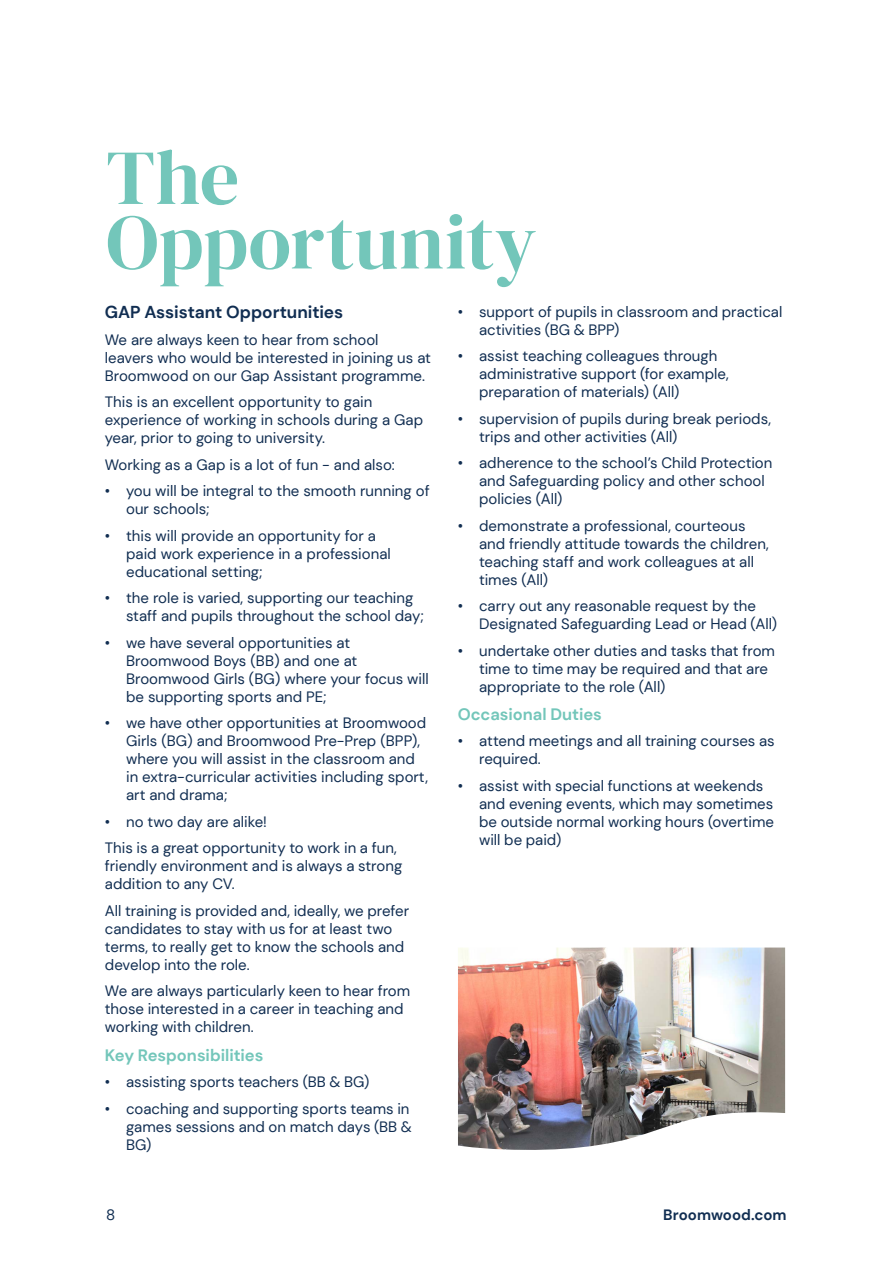
<style>
.page{position:relative;width:893px;height:1263px;background:#fff}
.page>*{position:absolute;margin:0;border:0;box-sizing:border-box;transform-origin:0 0}
.t1{font:77.7px/64.5px "DM Serif Display";letter-spacing:.005em;color:#73c6ba}
.t2{font:700 17.25px "DM Sans";letter-spacing:-.005em;color:#112e52}
.t3{font:700 16.5px "DM Sans";letter-spacing:-.005em;color:#73c6ba}
.t4{font:15px/18px "DM Sans";color:#112e52}
.t5{font:700 15px "DM Sans";color:#112e52}
</style>
<div class="page">
<img style="left:458px;top:947px;width:327px;height:203px">
<h1 class="t1" style="left:106px;top:153px;width:432px">The<br>Opportunity</h1>
<p class="t2" style="left:105px;top:306px;width:240px">GAP Assistant Opportunities</p>
<p class="t4" style="left:105px;top:330px;width:328px">We are always keen to hear from school<br>leavers who would be interested in joining us at<br>Broomwood on our Gap Assistant programme.</p>
<p class="t4" style="left:105px;top:394px;width:320px">This is an excellent opportunity to gain experience of working in schools during a Gap year, prior to going to university.</p>
<p class="t4" style="left:105px;top:455px;width:291px">Working as a Gap is a lot of fun - and also:</p>
<p class="t4" style="left:126px;top:483px;width:305px;text-indent:-21px">• you will be integral to the smooth running of our schools;</p>
<p class="t4" style="left:126px;top:527px;width:266px;text-indent:-21px">• this will provide an opportunity for a paid work experience in a professional educational setting;</p>
<p class="t4" style="left:126px;top:590px;width:299px;text-indent:-21px">• the role is varied, supporting our teaching staff and pupils throughout the school day;</p>
<p class="t4" style="left:126px;top:634px;width:304px;text-indent:-21px">• we have several opportunities at Broomwood Boys (BB) and one at Broomwood Girls (BG) where your focus will be supporting sports and PE;</p>
<p class="t4" style="left:126px;top:715px;width:304px;text-indent:-21px">• we have other opportunities at Broomwood Girls (BG) and Broomwood Pre-Prep (BPP), where you will assist in the classroom and in extra-curricular activities including sport, art and drama;</p>
<p class="t4" style="left:105px;top:809px;width:293px;line-height:26.5px">• no two day are alike!<br>This is a great opportunity to work in a fun,</p>
<p class="t4" style="left:105px;top:858px;width:299px">friendly environment and is always a strong addition to any CV.</p>
<p class="t4" style="left:105px;top:902px;width:306px">All training is provided and, ideally, we prefer candidates to stay with us for at least two terms, to really get to know the schools and develop into the role.</p>
<p class="t4" style="left:105px;top:982px;width:307px">We are always particularly keen to hear from those interested in a career in teaching and working with children.</p>
<p class="t3" style="left:105px;top:1049px;width:160px">Key Responsibilities</p>
<p class="t4" style="left:105px;top:1074px;width:266px">• assisting sports teachers (BB &amp; BG)</p>
<p class="t4" style="left:126px;top:1100px;width:287px;text-indent:-21px">• coaching and supporting sports teams in games sessions and on match days (BB &amp;<br>BG)</p>
<p class="t4" style="left:479px;top:303px;width:305px;text-indent:-21px">• support of pupils in classroom and practical activities (BG &amp; BPP)</p>
<p class="t4" style="left:479px;top:348px;width:251px;text-indent:-21px">• assist teaching colleagues through administrative support (for example, preparation of materials) (All)</p>
<p class="t4" style="left:479px;top:410px;width:293px;text-indent:-21px">• supervision of pupils during break periods, trips and other activities (All)</p>
<p class="t4" style="left:479px;top:455px;width:295px;text-indent:-21px">• adherence to the school’s Child Protection and Safeguarding policy and other school policies (All)</p>
<p class="t4" style="left:479px;top:517px;width:291px;text-indent:-21px">• demonstrate a professional, courteous and friendly attitude towards the children, teaching staff and work colleagues at all times (All)</p>
<p class="t4" style="left:479px;top:598px;width:299px;text-indent:-21px">• carry out any reasonable request by the<br>Designated Safeguarding Lead or Head (All)</p>
<p class="t4" style="left:479px;top:642px;width:297px;text-indent:-21px">• undertake other duties and tasks that from time to time may be required and that are appropriate to the role (All)</p>
<p class="t3" style="left:458px;top:708px;width:146px">Occasional Duties</p>
<p class="t4" style="left:479px;top:733px;width:297px;text-indent:-21px">• attend meetings and all training courses as required.</p>
<p class="t4" style="left:479px;top:777px;width:297px;text-indent:-21px">• assist with special functions at weekends and evening events, which may sometimes be outside normal working hours (overtime will be paid)</p>
<p class="t4" style="left:106px;top:1207px;width:11px">8</p>
<p class="t5" style="left:663px;top:1210px;width:125px">Broomwood.com</p>
</div>
